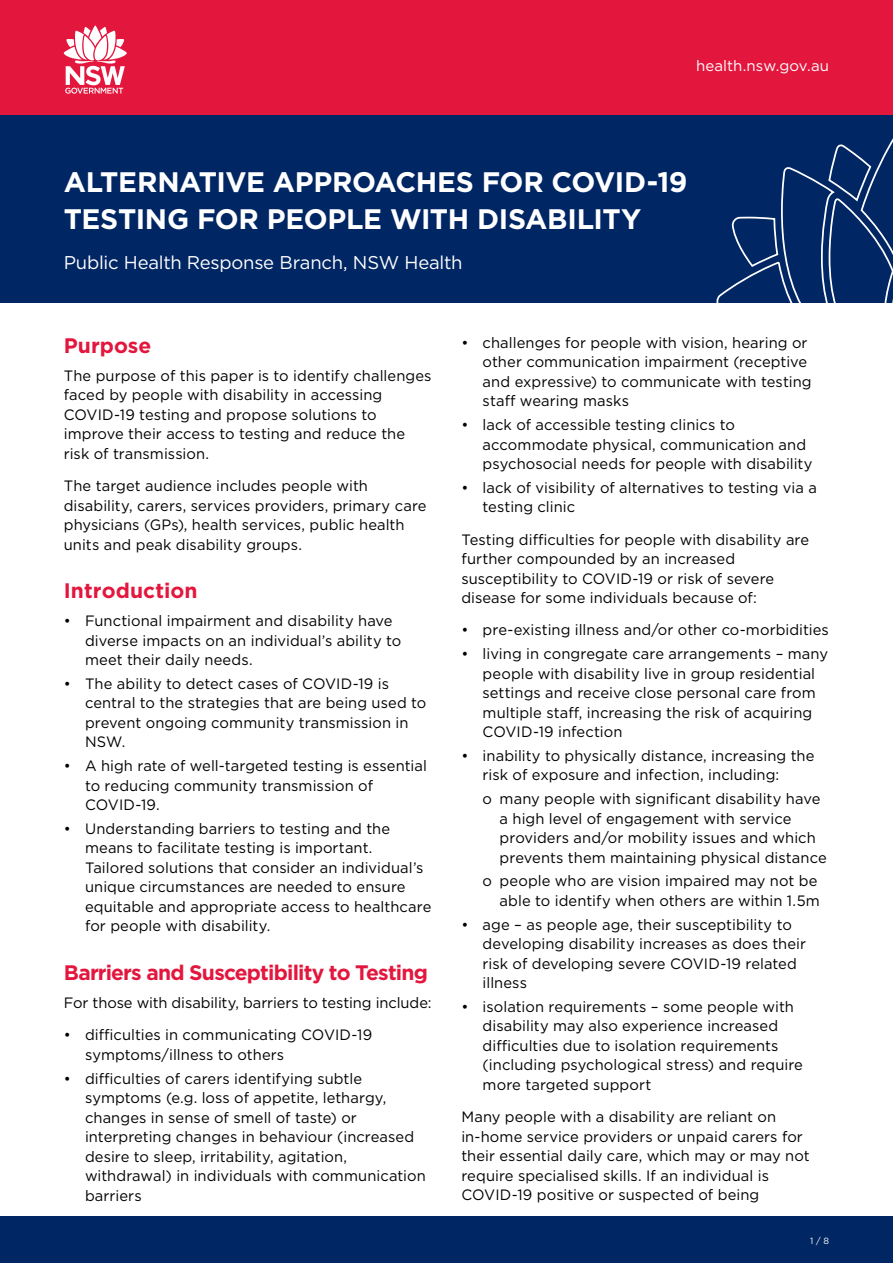
<style>
.page{position:relative;width:893px;height:1263px;background:#fff}
.page>*{position:absolute;margin:0;border:0;box-sizing:border-box;transform-origin:0 0}
.t1{font:700 28.2px/36.8px "Gotham";letter-spacing:-.015em;color:#fff}
.t2{font:700 21px "Gotham";letter-spacing:-.035em;color:#e3173e}
.t3{font:700 21px "Gotham";letter-spacing:.005em;color:#e3173e}
.t4{font:700 21px "Gotham";color:#e3173e}
.t5{font:18.45px "Gotham";letter-spacing:-.015em;color:#fff}
.t6{font:15px/19.5px "Gotham";letter-spacing:.005em;color:#000}
.t7{font:15px "Gotham";letter-spacing:.005em;color:#fff}
.t8{font:9px "Gotham";color:#fff}
</style>
<div class="page">
<div style="left:0;top:1216px;width:893px;height:47px;background:#002664"></div>
<div style="left:0;top:0;width:893px;height:116px;background:#e3173e"></div>
<svg style="left:64px;top:26px;width:63px;height:68px"></svg>
<div style="left:0;top:116px;width:893px;height:187px;background:#002664"></div>
<svg style="left:716px;top:138px;width:177px;height:165px"></svg>
<p class="t7" style="left:696px;top:56px;width:135px">health.nsw.gov.au</p>
<h1 class="t1" style="left:64px;top:163px;width:625px">ALTERNATIVE APPROACHES FOR COVID-19<br>TESTING FOR PEOPLE WITH DISABILITY</h1>
<p class="t5" style="left:64px;top:250px;width:400px">Public Health Response Branch, NSW Health</p>
<h2 class="t4" style="left:64px;top:331px;width:89px">Purpose</h2>
<p class="t6" style="left:64px;top:365px;width:369px">The purpose of this paper is to identify challenges faced by people with disability in accessing COVID-19 testing and propose solutions to improve their access to testing and reduce the risk of transmission.</p>
<p class="t6" style="left:64px;top:476px;width:364px">The target audience includes people with disability, carers, services providers, primary care physicians (GPs), health services, public health units and peak disability groups.</p>
<h2 class="t3" style="left:64px;top:577px;width:135px">Introduction</h2>
<p class="t6" style="left:85px;top:611px;width:318px;text-indent:-21px">• Functional impairment and disability have diverse impacts on an individual’s ability to meet their daily needs.</p>
<p class="t6" style="left:85px;top:673px;width:343px;text-indent:-21px">• The ability to detect cases of COVID-19 is central to the strategies that are being used to prevent ongoing community transmission in NSW.</p>
<p class="t6" style="left:85px;top:756px;width:343px;text-indent:-21px">• A high rate of well-targeted testing is essential to reducing community transmission of<br>COVID-19.</p>
<p class="t6" style="left:85px;top:818px;width:348px;text-indent:-21px">• Understanding barriers to testing and the means to facilitate testing is important.<br>Tailored solutions that consider an individual’s unique circumstances are needed to ensure equitable and appropriate access to healthcare for people with disability.</p>
<h2 class="t2" style="left:64px;top:959px;width:366px">Barriers and Susceptibility to Testing</h2>
<p class="t6" style="left:64px;top:993px;width:369px">For those with disability, barriers to testing include:</p>
<p class="t6" style="left:85px;top:1025px;width:289px;text-indent:-21px">• difficulties in communicating COVID-19 symptoms/illness to others</p>
<p class="t6" style="left:85px;top:1068px;width:342px;text-indent:-21px">• difficulties of carers identifying subtle symptoms (e.g. loss of appetite, lethargy, changes in sense of smell of taste) or interpreting changes in behaviour (increased desire to sleep, irritability, agitation, withdrawal) in individuals with communication barriers</p>
<p class="t6" style="left:483px;top:333px;width:330px;text-indent:-21px">• challenges for people with vision, hearing or other communication impairment (receptive and expressive) to communicate with testing staff wearing masks</p>
<p class="t6" style="left:483px;top:415px;width:331px;text-indent:-21px">• lack of accessible testing clinics to accommodate physical, communication and psychosocial needs for people with disability</p>
<p class="t6" style="left:483px;top:478px;width:336px;text-indent:-21px">• lack of visibility of alternatives to testing via a testing clinic</p>
<p class="t6" style="left:461px;top:529px;width:349px">Testing difficulties for people with disability are further compounded by an increased susceptibility to COVID-19 or risk of severe disease for some individuals because of:</p>
<p class="t6" style="left:461px;top:620px;width:369px">• pre-existing illness and/or other co-morbidities</p>
<p class="t6" style="left:483px;top:644px;width:347px;text-indent:-21px">• living in congregate care arrangements – many people with disability live in group residential settings and receive close personal care from multiple staff, increasing the risk of acquiring COVID-19 infection</p>
<p class="t6" style="left:483px;top:745px;width:333px;text-indent:-21px">• inability to physically distance, increasing the risk of exposure and infection, including:</p>
<p class="t6" style="left:500px;top:789px;width:329px;text-indent:-17px">o many people with significant disability have a high level of engagement with service providers and/or mobility issues and which prevents them maintaining physical distance</p>
<p class="t6" style="left:483px;top:871px;width:339px;text-align:right">o people who are vision impaired may not be able to identify when others are within 1.5m</p>
<p class="t6" style="left:483px;top:914px;width:325px;text-indent:-21px">• age – as people age, their susceptibility to developing disability increases as does their risk of developing severe COVID-19 related illness</p>
<p class="t6" style="left:483px;top:996px;width:322px;text-indent:-21px">• isolation requirements – some people with disability may also experience increased difficulties due to isolation requirements (including psychological stress) and require more targeted support</p>
<p class="t6" style="left:461px;top:1107px;width:350px">Many people with a disability are reliant on in-home service providers or unpaid carers for their essential daily care, which may or may not require specialised skills. If an individual is COVID-19 positive or suspected of being</p>
<p class="t8" style="left:810px;top:1235px;width:21px">1 / 8</p>
</div>
